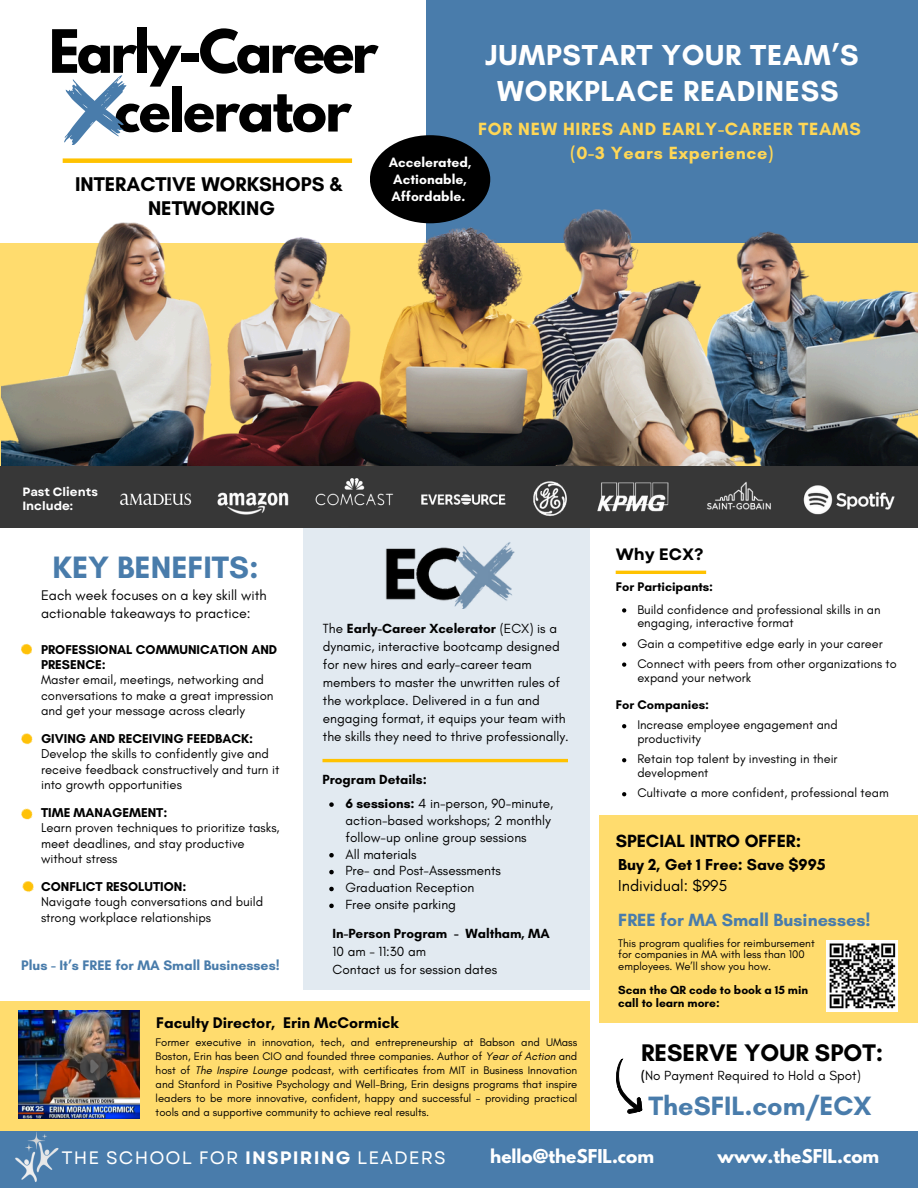
<style>
.page{position:relative;width:918px;height:1188px;background:#fff}
.page>*{position:absolute;margin:0;border:0;box-sizing:border-box;transform-origin:0 0}
.t1{font:700 52.95px "League Spartan";letter-spacing:-.05em;color:#000}
.t2{font:700 52.95px "League Spartan";letter-spacing:-.03em;color:#000}
.t3{font:700 31.5px "Glacial Indifference";color:#497cab}
.t4{font:700 29.4px/36px "Glacial Indifference";letter-spacing:.025em;color:#fff;text-align:center}
.t5{font:700 27px "Glacial Indifference";color:#497cab}
.t6{font:700 24.45px "Glacial Indifference";color:#000}
.t7{font:700 20.25px/23.7px "Glacial Indifference";color:#000;text-align:center}
.t8{font:700 18px/23.7px "Glacial Indifference";letter-spacing:.04em;color:#ffd756;text-align:center}
.t9{font:18px "Garet";letter-spacing:.065em;color:#fff}
.t10{font:700 18px "Glacial Indifference";color:#497cab}
.t11{font:700 18px "Glacial Indifference";color:#000}
.t12{font:700 16.95px "League Spartan";color:#fff}
.t13{font:700 16.5px "Garet";color:#000}
.t14{font:700 16.2px "Glacial Indifference";color:#000}
.t15{font:16.2px "Glacial Indifference";color:#000}
.t16{font:700 15.75px "Glacial Indifference";color:#000}
.t17{font:14.25px/18px "Glacial Indifference";color:#000}
.t18{font:700 14.1px "Glacial Indifference";color:#497cab}
.t19{font:700 13.8px/17.2px "Glacial Indifference";color:#fff}
.t20{font:13.5px/18px "Glacial Indifference";color:#000}
.t21{font:700 13.5px "Glacial Indifference";color:#000}
.t22{font:13.05px/15.3px "Glacial Indifference";color:#000}
.t23{font:700 13.05px/15.3px "Glacial Indifference";color:#000}
.t24{font:12.75px/13.8px "Glacial Indifference";color:#000}
.t25{font:700 12.75px "Glacial Indifference";color:#000}
.t26{font:700 12px/13px "Glacial Indifference";color:#000}
.t27{font:700 12px/14px "Garet";color:#fff}
.t28{font:11.25px/14.1px "Glacial Indifference";color:#000;text-align:justify}
.s1{font-weight:700}
.s2{font-style:italic}
</style>
<div class="page">
<svg style="left:64px;top:75px;width:62px;height:70px"></svg>
<div style="left:303px;top:525px;width:287px;height:465px;background:#e2eaf1"></div>
<div style="left:426px;top:0;width:492px;height:243px;background:#497cab"></div>
<div style="left:0;top:1001px;width:590px;height:132px;background:#ffdc6e"></div>
<img style="left:18px;top:1011px;width:122px;height:108px">
<div style="left:63px;top:158px;width:289px;height:5px;background:#ffc200"></div>
<div style="left:370px;top:135px;width:120px;height:88px;background:#000;border-radius:50%"></div>
<div style="left:599px;top:815px;width:319px;height:208px;background:#ffdc6e"></div>
<hr style="left:322px;top:759px;width:246px;height:3px;background:#ffc200">
<div style="left:0;top:1131px;width:918px;height:57px;background:#497cab"></div>
<img style="left:2px;top:203px;width:916px;height:263px">
<div style="left:0;top:466px;width:918px;height:62px;background:#373737"></div>
<img style="left:69px;top:466px;width:849px;height:60px">
<svg style="left:21px;top:644px;width:11px;height:11px"></svg>
<svg style="left:21px;top:733px;width:11px;height:12px"></svg>
<svg style="left:21px;top:809px;width:11px;height:11px"></svg>
<svg style="left:23px;top:881px;width:11px;height:11px"></svg>
<svg style="left:622px;top:608px;width:4px;height:5px"></svg>
<svg style="left:622px;top:642px;width:4px;height:5px"></svg>
<svg style="left:622px;top:662px;width:4px;height:5px"></svg>
<svg style="left:622px;top:724px;width:4px;height:4px"></svg>
<svg style="left:622px;top:758px;width:4px;height:4px"></svg>
<svg style="left:622px;top:792px;width:4px;height:4px"></svg>
<hr style="left:616px;top:571px;width:90px;height:3px;background:#ffc200">
<img style="left:385px;top:542px;width:130px;height:67px">
<img style="left:826px;top:940px;width:71px;height:71px">
<svg style="left:329px;top:802px;width:5px;height:5px"></svg>
<svg style="left:329px;top:853px;width:5px;height:4px"></svg>
<svg style="left:329px;top:870px;width:5px;height:4px"></svg>
<svg style="left:329px;top:887px;width:5px;height:4px"></svg>
<svg style="left:329px;top:904px;width:5px;height:4px"></svg>
<svg style="left:616px;top:1058px;width:27px;height:56px"></svg>
<img style="left:15px;top:1132px;width:44px;height:50px">
<h2 class="t1" style="left:49px;top:25px;width:331px">Early-Career</h2>
<h6 class="t2" style="left:114px;top:84px;width:239px">celerator</h6>
<p class="t7" style="left:75px;top:172px;width:269px">INTERACTIVE WORKSHOPS &amp;<br>NETWORKING</p>
<p class="t4" style="left:485px;top:36px;width:375px">JUMPSTART YOUR TEAM’S<br>WORKPLACE READINESS</p>
<h1 class="t19" style="left:389px;top:153px;width:84px">Accelerated,<br>Actionable,<br>Affordable.</h1>
<p class="t8" style="left:478px;top:117px;width:384px">FOR NEW HIRES AND EARLY-CAREER TEAMS (0-3 Years Experience)</p>
<p class="t27" style="left:22px;top:484px;width:77px">Past Clients<br>Include:</p>
<h6 class="t3" style="left:53px;top:548px;width:208px">KEY BENEFITS:</h6>
<h2 class="t17" style="left:41px;top:586px;width:227px">Each week focuses on a key skill with actionable takeaways to practice:</h2>
<p class="t23" style="left:41px;top:642px;width:238px">PROFESSIONAL COMMUNICATION AND<br>PRESENCE:</p>
<p class="t22" style="left:41px;top:672px;width:234px">Master email, meetings, networking and conversations to make a great impression and get your message across clearly</p>
<p class="t23" style="left:41px;top:731px;width:214px">GIVING AND RECEIVING FEEDBACK:</p>
<p class="t22" style="left:41px;top:746px;width:240px">Develop the skills to confidently give and receive feedback constructively and turn it into growth opportunities</p>
<p class="t23" style="left:41px;top:805px;width:128px">TIME MANAGEMENT:</p>
<p class="t22" style="left:41px;top:820px;width:240px">Learn proven techniques to prioritize tasks, meet deadlines, and stay productive without stress</p>
<p class="t23" style="left:41px;top:879px;width:147px">CONFLICT RESOLUTION:</p>
<p class="t22" style="left:41px;top:894px;width:224px">Navigate tough conversations and build strong workplace relationships</p>
<p class="t18" style="left:21px;top:956px;width:260px">Plus - It’s FREE for MA Small Businesses!</p>
<p class="t20" style="left:323px;top:619px;width:247px">The <span class="s1">Early-Career Xcelerator</span> (ECX) is a dynamic, interactive bootcamp designed for new hires and early-career team members to master the unwritten rules of the workplace. Delivered in a fun and engaging format, it equips your team with the skills they need to thrive professionally.</p>
<p class="t21" style="left:323px;top:772px;width:106px">Program Details:</p>
<p class="t20" style="left:345px;top:795px;width:209px;line-height:16.8px"><span class="s1">6 sessions:</span> 4 in-person, 90-minute, action-based workshops; 2 monthly follow-up online group sessions</p>
<p class="t20" style="left:345px;top:845px;width:73px">All materials</p>
<p class="t20" style="left:345px;top:862px;width:157px">Pre- and Post-Assessments</p>
<p class="t20" style="left:345px;top:879px;width:130px">Graduation Reception</p>
<p class="t20" style="left:345px;top:896px;width:112px">Free onsite parking</p>
<p class="t21" style="left:333px;top:925px;width:219px">In-Person Program - Waltham, MA</p>
<p class="t20" style="left:333px;top:942px;width:95px">10 am - 11:30 am</p>
<p class="t20" style="left:333px;top:960px;width:166px">Contact us for session dates</p>
<p class="t16" style="left:156px;top:1013px;width:244px">Faculty Director, Erin McCormick</p>
<p class="t28" style="left:156px;top:1035px;width:423px">Former executive in innovation, tech, and entrepreneurship at Babson and UMass Boston, Erin has been CIO and founded three companies. Author of <span class="s2">Year of Action</span> and host of <span class="s2">The Inspire Lounge</span> podcast, with certificates from MIT in Business Innovation and Stanford in Positive Psychology and Well-Bring, Erin designs programs that inspire leaders to be more innovative, confident, happy and successful - providing practical tools and a supportive community to achieve real results.</p>
<p class="t13" style="left:616px;top:542px;width:90px">Why ECX?</p>
<h1 class="t25" style="left:616px;top:579px;width:99px">For Participants:</h1>
<p class="t24" style="left:637px;top:602px;width:245px">Build confidence and professional skills in an engaging, interactive format</p>
<p class="t24" style="left:637px;top:636px;width:247px">Gain a competitive edge early in your career</p>
<h3 class="t24" style="left:637px;top:656px;width:261px">Connect with peers from other organizations to expand your network</h3>
<p class="t25" style="left:616px;top:697px;width:95px">For Companies:</p>
<p class="t24" style="left:637px;top:718px;width:202px">Increase employee engagement and productivity</p>
<p class="t24" style="left:637px;top:752px;width:202px">Retain top talent by investing in their development</p>
<p class="t24" style="left:637px;top:786px;width:253px">Cultivate a more confident, professional team</p>
<p class="t11" style="left:616px;top:830px;width:187px">SPECIAL INTRO OFFER:</p>
<p class="t14" style="left:618px;top:855px;width:209px">Buy 2, Get 1 Free: Save $995</p>
<p class="t15" style="left:618px;top:876px;width:111px">Individual: $995</p>
<p class="t10" style="left:618px;top:909px;width:254px">FREE for MA Small Businesses!</p>
<h4 class="t28" style="left:618px;top:938px;width:198px;line-height:11.2px;text-align:left">This program qualifies for reimbursement for companies in MA with less than 100 employees. We’ll show you how.</h4>
<p class="t26" style="left:618px;top:984px;width:191px">Scan the QR code to book a 15 min call to learn more:</p>
<p class="t6" style="left:641px;top:1037px;width:244px">RESERVE YOUR SPOT:</p>
<p class="t20" style="left:641px;top:1066px;width:221px"><span class="s1">(</span>No Payment Required to Hold a Spot)</p>
<p class="t5" style="left:648px;top:1089px;width:225px">TheSFIL.com/ECX</p>
<h6 class="t9" style="left:61px;top:1145px;width:386px">THE SCHOOL FOR <span class="s1">INSPIRING</span> LEADERS</h6>
<p class="t12" style="left:490px;top:1148px;width:165px">hello@theSFIL.com</p>
<p class="t12" style="left:718px;top:1148px;width:163px">www.theSFIL.com</p>
</div>
